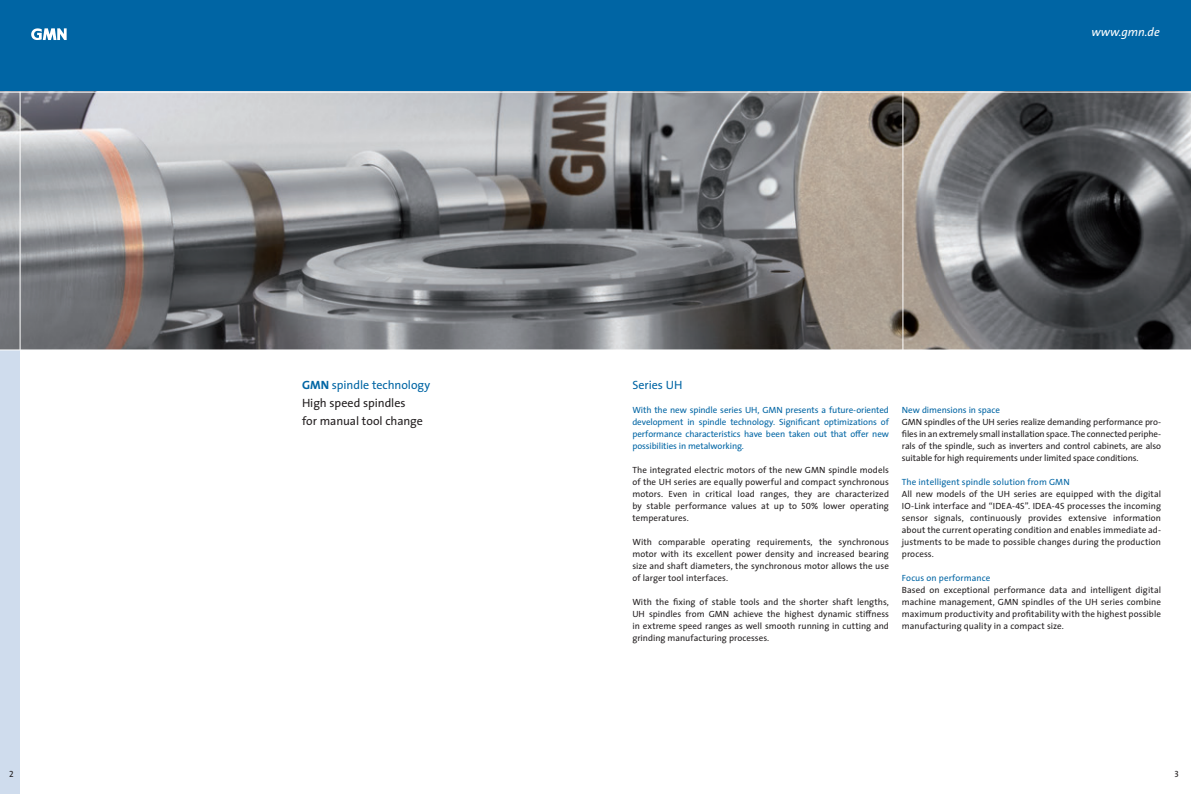
<style>
.page{position:relative;width:1191px;height:794px;background:#fff}
.page>*{position:absolute;margin:0;border:0;box-sizing:border-box;transform-origin:0 0}
.t1{font:12px/18px "The Sans";letter-spacing:-.005em;color:#231f20}
.t2{font:italic 12px "The Sans";color:#fff}
.t3{font:12px "The Sans";color:#0065a4}
.t4{font:9px/12px "The Sans";letter-spacing:.005em;color:#231f20;text-align:justify}
.t5{font:9px/12px "The Sans";color:#0065a4;text-align:justify}
.t6{font:9px "The Sans Regular Caps";color:#231f20}
.s1{font-weight:700;color:#0065a4}
.s2{color:#0065a4}
.s3{font-family:"The Sans Regular Caps"}
</style>
<div class="page">
<div style="left:0;top:0;width:1191px;height:332px;background:#0065a4"></div>
<div style="left:0;top:344px;width:20px;height:450px;background:#cfdced"></div>
<svg style="left:31px;top:28px;width:36px;height:12px"></svg>
<img style="left:0;top:93px;width:1191px;height:257px">
<hr style="left:20px;top:92px;width:1px;height:258px;background:#fff">
<hr style="left:0;top:350px;width:1191px;height:1px;background:#fff">
<hr style="left:902px;top:92px;width:1px;height:258px;background:#fff">
<hr style="left:0;top:92px;width:1191px;height:1px;background:#fff">
<h1 class="t2" style="left:1091px;top:22px;width:70px">www.gmn.de</h1>
<h1 class="t1" style="left:302px;top:375px;width:130px"><span class="s1">GMN</span> <span class="s2">spindle technology<br></span>High speed spindles<br>for manual tool change</h1>
<h1 class="t3" style="left:632px;top:375px;width:52px">Series UH</h1>
<p class="t5" style="left:632px;top:404px;width:258px">With the new spindle series UH, GMN presents a future-oriented development in spindle technology. Significant optimizations of performance characteristics have been taken out that offer new possibilities in metalworking.</p>
<p class="t4" style="left:632px;top:464px;width:258px">The integrated electric motors of the new GMN spindle models of the UH series are equally powerful and compact synchronous motors. Even in critical load ranges, they are characterized by stable performance values at up to <span class="s3">50</span>% lower operating temperatures.</p>
<p class="t4" style="left:632px;top:536px;width:258px">With comparable operating requirements, the synchronous motor with its excellent power density and increased bearing size and shaft diameters, the synchronous motor allows the use of larger tool interfaces.</p>
<p class="t4" style="left:632px;top:596px;width:258px">With the fixing of stable tools and the shorter shaft lengths, UH spindles from GMN achieve the highest dynamic stiffness in extreme speed ranges as well smooth running in cutting and grinding manufacturing processes.</p>
<p class="t5" style="left:902px;top:403px;width:100px">New dimensions in space</p>
<p class="t4" style="left:902px;top:415px;width:261px">GMN spindles of the UH series realize demanding performance pro&shy;files in an extremely small installation space. The connected periphe&shy;rals of the spindle, such as inverters and control cabinets, are also suitable for high requirements under limited space conditions.</p>
<p class="t5" style="left:902px;top:475px;width:169px">The intelligent spindle solution from GMN</p>
<p class="t4" style="left:902px;top:487px;width:261px">All new models of the UH series are equipped with the digital IO-Link interface and “IDEA-<span class="s3">4</span>S”. IDEA-<span class="s3">4</span>S processes the incoming sensor signals, continuously provides extensive information about the current operating condition and enables immediate ad&shy;justments to be made to possible changes during the production process.</p>
<p class="t5" style="left:902px;top:571px;width:90px">Focus on performance</p>
<p class="t4" style="left:902px;top:583px;width:261px">Based on exceptional performance data and intelligent digital machine management, GMN spindles of the UH series combine maximum productivity and profitability with the highest possible manufacturing quality in a compact size.</p>
<p class="t6" style="left:9px;top:769px;width:6px">2</p>
<p class="t6" style="left:1174px;top:769px;width:6px">3</p>
</div>
